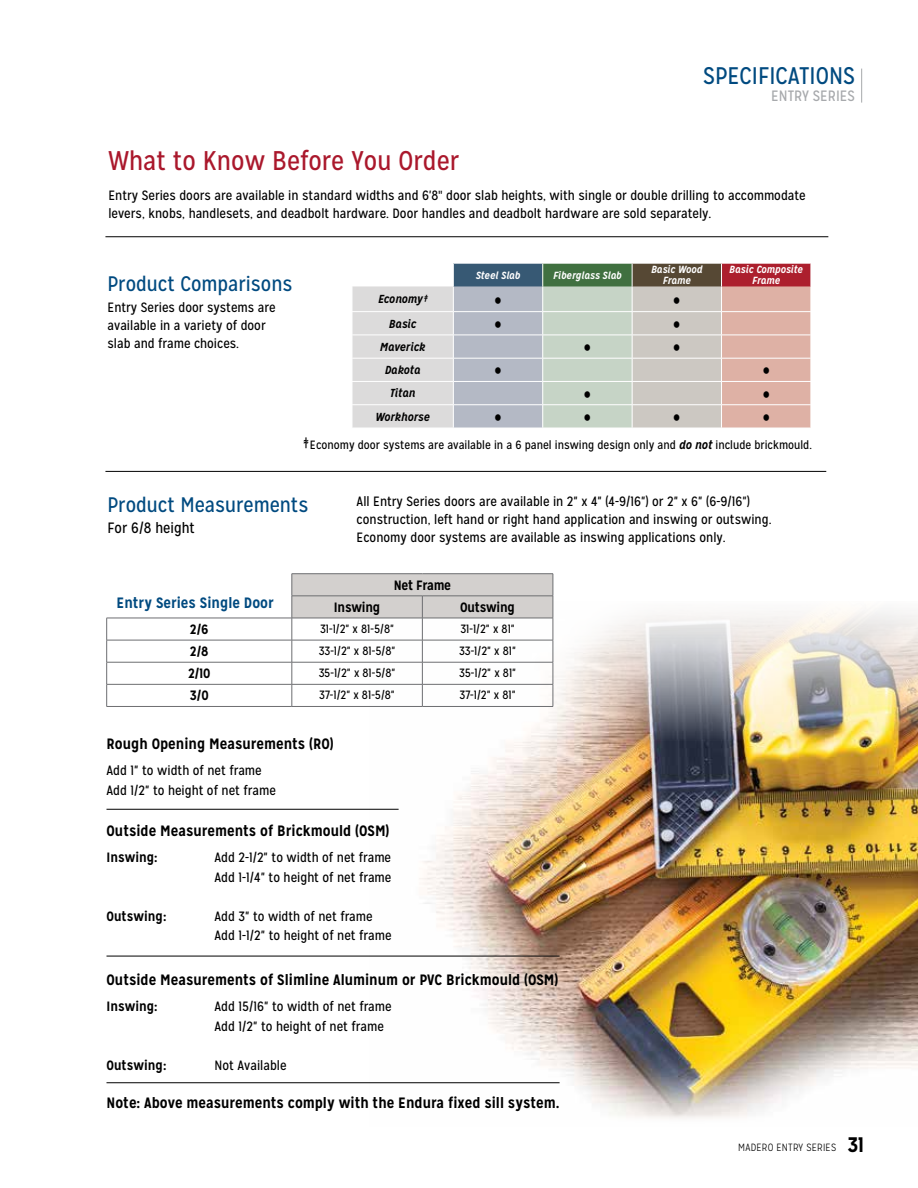
<style>
.page{position:relative;width:918px;height:1188px;background:#fff}
.page>*{position:absolute;margin:0;border:0;box-sizing:border-box;transform-origin:0 0}
.t1{font:27px "Mission Gothic";color:#aa182c}
.t2{font:24px "Mission Gothic";color:#004a80}
.t3{font:21px "Mission Gothic";color:#004a80}
.t4{font:700 15px "Mission Gothic";color:#000}
.t5{font:700 15px "Mission Gothic";color:#004a80}
.t6{font:15px "Mission Gothic";color:#000}
.t7{font:15px "Mission Gothic";color:#a7a9ac}
.t8{font:13.5px/18px "Mission Gothic";color:#000}
.t9{font:700 13.5px "Mission Gothic";color:#000}
.t10{font:700 13.5px "Mission Gothic";letter-spacing:-.02em;color:#000}
.t11{font:12px "Mission Gothic";color:#000}
.t12{font:italic 700 11.7px/23.2px "Mission Gothic";color:#000;text-align:center}
.t13{font:300 10.5px "Mission Gothic";letter-spacing:.02em;color:#000}
.t14{font:italic 700 10.35px/11.1px "Mission Gothic";color:#fff;text-align:center}
.s1{font-family:"Myriad Pro"}
.s2{font-weight:700;font-style:italic}
.s3{font-weight:700;font-size:21px}
</style>
<div class="page">
<hr style="left:105px;top:471px;width:721px;height:1px;background:#000">
<hr style="left:105px;top:236px;width:723px;height:1px;background:#000">
<img style="left:369px;top:737px;width:549px;height:382px">
<img style="left:528px;top:611px;width:390px;height:130px">
<hr style="left:292px;top:573px;width:130px;height:1px;background:#6d6e71">
<hr style="left:422px;top:573px;width:131px;height:1px;background:#6d6e71">
<hr style="left:107px;top:684px;width:185px;height:1px;background:#6d6e71">
<hr style="left:107px;top:706px;width:185px;height:1px;background:#6d6e71">
<hr style="left:292px;top:706px;width:130px;height:1px;background:#6d6e71">
<hr style="left:422px;top:706px;width:131px;height:1px;background:#6d6e71">
<svg style="left:292px;top:574px;width:262px;height:132px"></svg>
<hr style="left:107px;top:618px;width:185px;height:1px;background:#6d6e71">
<hr style="left:107px;top:640px;width:185px;height:1px;background:#6d6e71">
<svg style="left:106px;top:618px;width:1px;height:88px"></svg>
<hr style="left:107px;top:662px;width:185px;height:1px;background:#6d6e71">
<hr style="left:861px;top:69px;width:1px;height:34px;background:#a7a9ac">
<hr style="left:107px;top:956px;width:453px;height:1px;background:#000">
<hr style="left:107px;top:1082px;width:453px;height:1px;background:#000">
<hr style="left:107px;top:809px;width:292px;height:1px;background:#000">
<svg style="left:352px;top:264px;width:459px;height:164px;background:#c6c0bd"></svg>
<h1 class="t1" style="left:108px;top:144px;width:352px">What to Know Before You Order</h1>
<h2 class="t2" style="left:703px;top:61px;width:153px">SPECIFICATIONS</h2>
<p class="t7" style="left:771px;top:86px;width:85px">ENTRY SERIES</p>
<p class="t8" style="left:108px;top:186px;width:699px">Entry Series doors are available in standard widths and 6'8<span class="s1">"</span> door slab heights, with single or double drilling to accommodate levers, knobs, handlesets, and deadbolt hardware. Door handles and deadbolt hardware are sold separately.</p>
<h3 class="t3" style="left:108px;top:271px;width:186px">Product Comparisons</h3>
<p class="t8" style="left:108px;top:298px;width:170px">Entry Series door systems are available in a variety of door slab and frame choices.</p>
<p class="t12" style="left:378px;top:287px;width:51px;line-height:24.5px">Economy<sup>‡<br></sup>Basic</p>
<p class="t12" style="left:375px;top:335px;width:56px">Maverick<br>Dakota<br>Titan<br>Workhorse</p>
<p class="t14" style="left:476px;top:270px;width:46px">Steel Slab</p>
<p class="t14" style="left:553px;top:270px;width:70px">Fiberglass Slab</p>
<p class="t14" style="left:651px;top:264px;width:53px">Basic Wood<br>Frame</p>
<p class="t14" style="left:729px;top:264px;width:75px">Basic Composite<br>Frame</p>
<p class="t11" style="left:303px;top:438px;width:510px">‡Economy door systems are available in a 6 panel inswing design only and <span class="s2">do not</span> include brickmould.</p>
<h3 class="t3" style="left:108px;top:492px;width:202px">Product Measurements</h3>
<p class="t6" style="left:108px;top:519px;width:89px">For 6/8 height</p>
<p class="t5" style="left:117px;top:593px;width:159px">Entry Series Single Door</p>
<p class="t8" style="left:357px;top:493px;width:416px">All Entry Series doors are available in 2" x 4" (4-9/16") or 2" x 6" (6-9/16") construction, left hand or right hand application and inswing or outswing.<br>Economy door systems are available as inswing applications only.</p>
<p class="t10" style="left:394px;top:577px;width:59px">Net Frame</p>
<p class="t10" style="left:334px;top:599px;width:48px">Inswing</p>
<p class="t10" style="left:460px;top:599px;width:56px">Outswing</p>
<p class="t9" style="left:190px;top:621px;width:20px">2/6</p>
<p class="t11" style="left:320px;top:622px;width:76px">31-1/2" x 81-5/8"</p>
<p class="t11" style="left:460px;top:622px;width:56px">31-1/2" x 81"</p>
<p class="t9" style="left:190px;top:643px;width:20px">2/8</p>
<p class="t11" style="left:319px;top:644px;width:78px">33-1/2" x 81-5/8"</p>
<p class="t11" style="left:459px;top:644px;width:59px">33-1/2" x 81"</p>
<p class="t9" style="left:188px;top:665px;width:24px">2/10</p>
<p class="t11" style="left:319px;top:666px;width:78px">35-1/2" x 81-5/8"</p>
<p class="t11" style="left:459px;top:666px;width:59px">35-1/2" x 81"</p>
<p class="t9" style="left:190px;top:687px;width:20px">3/0</p>
<p class="t11" style="left:319px;top:688px;width:77px">37-1/2" x 81-5/8"</p>
<p class="t11" style="left:460px;top:688px;width:58px">37-1/2" x 81"</p>
<p class="t4" style="left:106px;top:734px;width:229px">Rough Opening Measurements (RO)</p>
<p class="t8" style="left:107px;top:761px;width:171px;line-height:19.5px">Add 1" to width of net frame<br>Add 1/2" to height of net frame</p>
<p class="t4" style="left:107px;top:822px;width:284px">Outside Measurements of Brickmould (OSM)</p>
<p class="t9" style="left:107px;top:849px;width:53px">Inswing:</p>
<p class="t8" style="left:215px;top:848px;width:178px;line-height:19.5px">Add 2-1/2" to width of net frame<br>Add 1-1/4" to height of net frame</p>
<p class="t9" style="left:107px;top:908px;width:61px">Outswing:</p>
<p class="t8" style="left:215px;top:907px;width:179px;line-height:19.5px">Add 3" to width of net frame<br>Add 1-1/2" to height of net frame</p>
<p class="t4" style="left:107px;top:970px;width:453px">Outside Measurements of Slimline Aluminum or PVC Brickmould (OSM)</p>
<p class="t9" style="left:107px;top:998px;width:53px">Inswing:</p>
<p class="t8" style="left:215px;top:997px;width:179px;line-height:19.5px">Add 15/16" to width of net frame<br>Add 1/2" to height of net frame</p>
<p class="t9" style="left:107px;top:1056px;width:61px">Outswing:</p>
<p class="t8" style="left:215px;top:1056px;width:74px">Not Available</p>
<p class="t4" style="left:107px;top:1094px;width:455px">Note: Above measurements comply with the Endura fixed sill system.</p>
<p class="t13" style="left:738px;top:1141px;width:127px">MADERO ENTRY SERIES <span class="s3">31</span></p>
</div>
